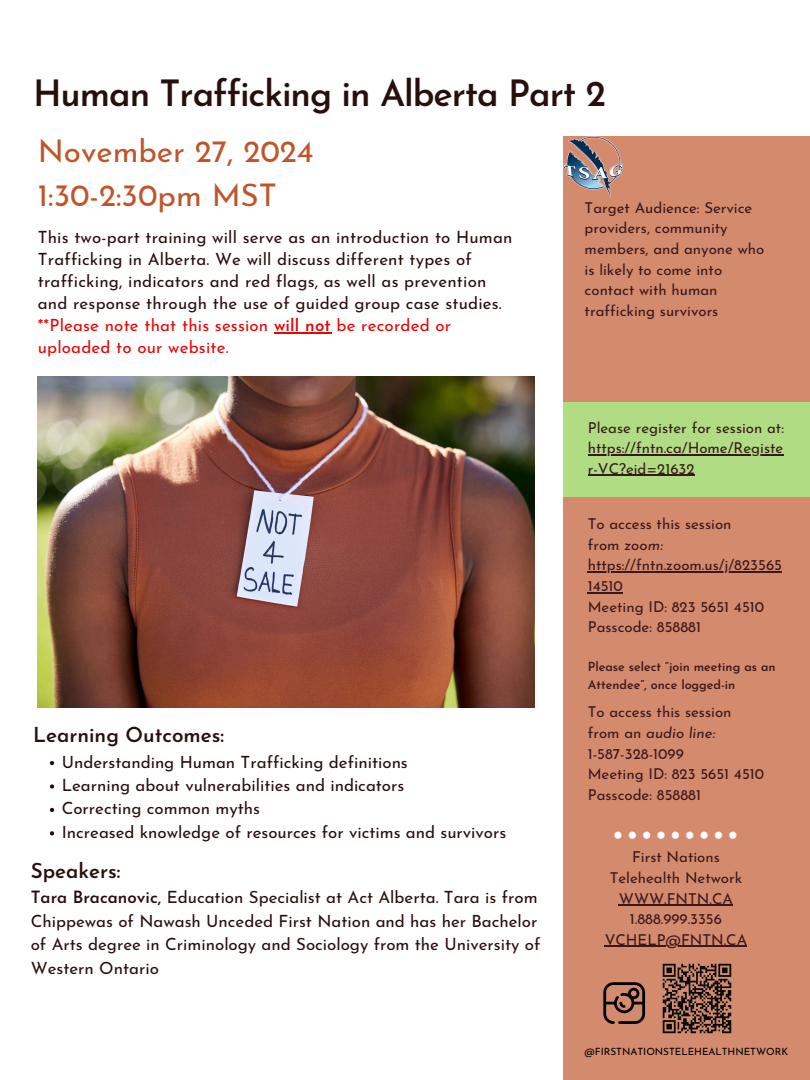
<style>
.page{position:relative;width:810px;height:1080px;background:#fff}
.page>*{position:absolute;margin:0;border:0;box-sizing:border-box;transform-origin:0 0}
.t1{font:600 36.19px "Josefin Sans";letter-spacing:-.03em;color:#280e0d}
.t2{font:31.25px/43.6px "Josefin Sans";color:#bf552b}
.t3{font:600 20.62px "Josefin Sans";color:#280e0d}
.t4{font:16.88px/22px "Josefin Sans";color:#280e0d}
.t5{font:16.88px/22px "Josefin Sans";letter-spacing:.01em;color:#e80503}
.t6{font:15px/20.6px "Josefin Sans";color:#3b181d}
.t7{font:600 12.5px/17.4px "Josefin Sans";color:#3b181d}
.t8{font:10px "Josefin Sans";color:#000}
.s1{font-weight:600}
.s2{font-style:italic}
</style>
<div class="page">
<div style="left:563px;top:136px;width:247px;height:944px;background:#d38a6d"></div>
<img style="left:563px;top:136px;width:61px;height:62px">
<div style="left:563px;top:402px;width:247px;height:95px;background:#b0dd83"></div>
<svg style="left:614px;top:831px;width:123px;height:8px"></svg>
<svg style="left:603px;top:982px;width:42px;height:42px"></svg>
<img style="left:662px;top:963px;width:70px;height:71px">
<img style="left:38px;top:376px;width:497px;height:332px">
<hr style="left:274px;top:332px;width:57px;height:1px;background:#e80503">
<svg style="left:50px;top:761px;width:4px;height:4px"></svg>
<svg style="left:50px;top:784px;width:4px;height:5px"></svg>
<svg style="left:50px;top:808px;width:4px;height:4px"></svg>
<svg style="left:50px;top:831px;width:4px;height:4px"></svg>
<hr style="left:588px;top:454px;width:195px;height:2px;background:#3b181d">
<hr style="left:588px;top:475px;width:107px;height:1px;background:#3b181d">
<hr style="left:588px;top:571px;width:194px;height:2px;background:#3b181d">
<hr style="left:588px;top:592px;width:35px;height:1px;background:#3b181d">
<hr style="left:619px;top:905px;width:114px;height:1px;background:#3b181d">
<hr style="left:605px;top:946px;width:142px;height:1px;background:#3b181d">
<p class="t1" style="left:33px;top:78px;width:574px">Human Trafficking in Alberta Part 2</p>
<p class="t2" style="left:38px;top:133px;width:277px">November 27, 2024<br>1:30-2:30pm MST</p>
<h3 class="t4" style="left:38px;top:228px;width:476px">This two-part training will serve as an introduction to Human Trafficking in Alberta. We will discuss different types of trafficking, indicators and red flags, as well as prevention and response through the use of guided group case studies.</h3>
<p class="t5" style="left:38px;top:316px;width:415px">**Please note that this session <span class="s1">will not</span> be recorded or uploaded to our website.</p>
<h5 class="t6" style="left:585px;top:199px;width:181px">Target Audience: Service providers, community members, and anyone who is likely to come into contact with human trafficking survivors</h5>
<p class="t3" style="left:33px;top:727px;width:193px">Learning Outcomes:</p>
<p class="t4" style="left:62px;top:752px;width:348px">Understanding Human Trafficking definitions</p>
<p class="t4" style="left:62px;top:776px;width:344px">Learning about vulnerabilities and indicators</p>
<h4 class="t4" style="left:62px;top:799px;width:200px">Correcting common myths</h4>
<p class="t4" style="left:62px;top:823px;width:446px">Increased knowledge of resources for victims and survivors</p>
<h5 class="t3" style="left:31px;top:863px;width:91px">Speakers:</h5>
<h5 class="t4" style="left:31px;top:888px;width:511px;line-height:23.4px"><span class="s1">Tara Bracanovic,</span> Education Specialist at Act Alberta. Tara is from Chippewas of Nawash Unceded First Nation and has her Bachelor of Arts degree in Criminology and Sociology from the University of Western Ontario</h5>
<h5 class="t6" style="left:588px;top:419px;width:198px">Please register for session at:</h5>
<h6 class="t6" style="left:588px;top:439px;width:197px">https://fntn.ca/Home/Registe r-VC?eid=21632</h6>
<h5 class="t6" style="left:588px;top:515px;width:145px">To access this session from <span class="s2">zoom:</span></h5>
<h5 class="t6" style="left:588px;top:556px;width:196px">https://fntn.zoom.us/j/823565<br>14510<br>Meeting ID: 823 5651 4510<br>Passcode: 858881</h5>
<h5 class="t7" style="left:588px;top:659px;width:189px">Please select “join meeting as an<br>Attendee”, once logged-in</h5>
<p class="t6" style="left:588px;top:703px;width:178px">To access this session from an <span class="s2">audio line:<br></span>1-587-328-1099<br>Meeting ID: 823 5651 4510<br>Passcode: 858881</p>
<p class="t6" style="left:610px;top:848px;width:134px;text-align:center">First Nations<br>Telehealth Network<br>WWW.FNTN.CA<br>1.888.999.3356</p>
<p class="t6" style="left:605px;top:931px;width:144px">VCHELP@FNTN.CA</p>
<p class="t8" style="left:585px;top:1047px;width:205px">@FIRSTNATIONSTELEHEALTHNETWORK</p>
</div>
